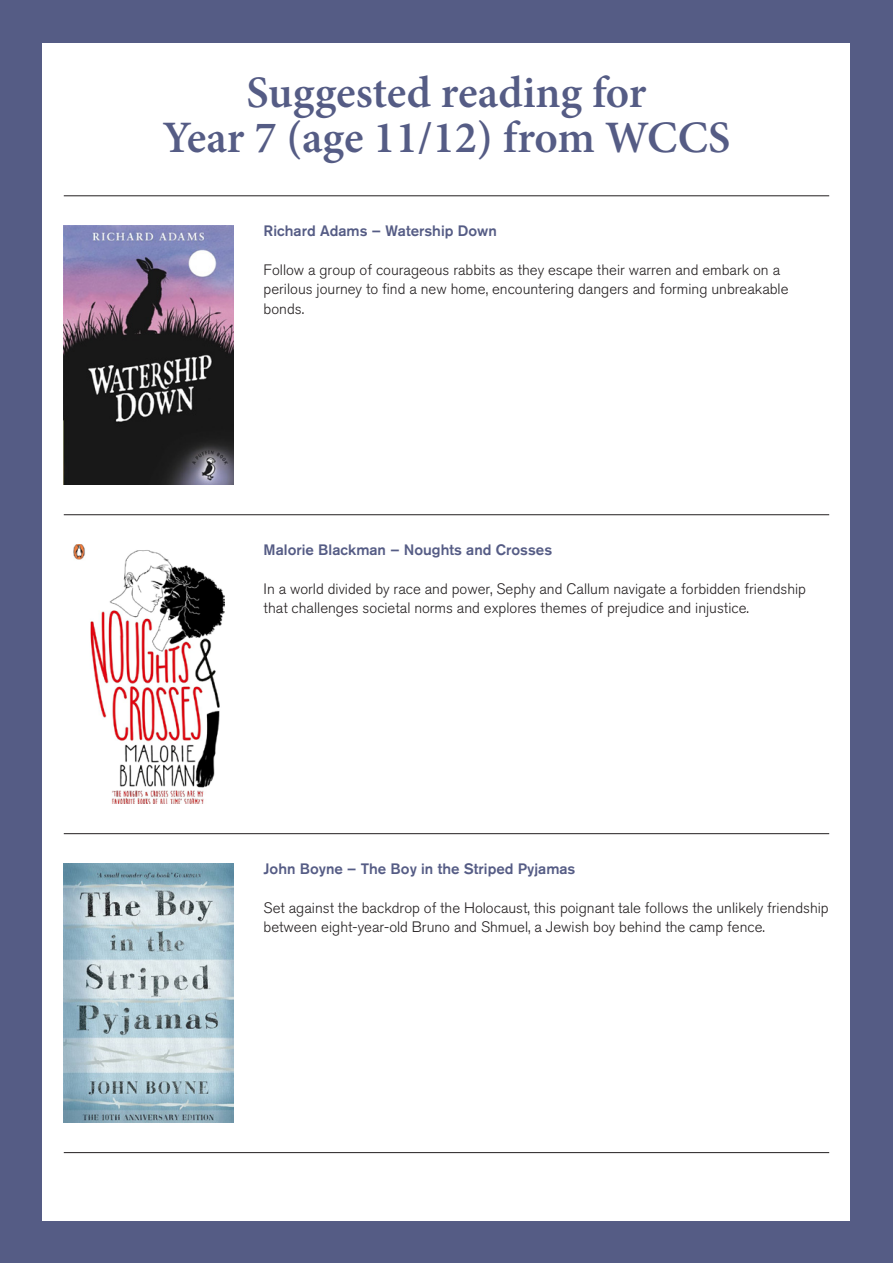
<style>
.page{position:relative;width:893px;height:1263px;background:#555c85}
.page>*{position:absolute;margin:0;border:0;box-sizing:border-box;transform-origin:0 0}
.Body_text{font:600 45px/45px "Minion Pro";letter-spacing:-.005em;color:#555c85;text-align:center}
.t1{font:300 15px/19.5px "Akzidenz Grotesk BQ";color:#231f20}
.t2{font:500 15px "Akzidenz Grotesk BQ";color:#555c85}
</style>
<div class="page">
<div style="left:43px;top:43px;width:807px;height:1177px;background:#fff"></div>
<img style="left:64px;top:225px;width:170px;height:260px">
<hr style="left:64px;top:514px;width:765px;height:1px;background:#231f20">
<hr style="left:64px;top:196px;width:765px;height:1px;background:#231f20">
<hr style="left:64px;top:833px;width:765px;height:1px;background:#231f20">
<img style="left:73px;top:544px;width:152px;height:260px">
<img style="left:64px;top:863px;width:170px;height:260px">
<hr style="left:64px;top:1152px;width:765px;height:1px;background:#231f20">
<p class="Body_text" style="left:163px;top:70px;width:569px">Suggested reading for<br>Year 7 (age 11/12) from WCCS</p>
<p class="t2" style="left:264px;top:221px;width:235px">Richard Adams – Watership Down</p>
<p class="t1" style="left:264px;top:260px;width:526px">Follow a group of courageous rabbits as they escape their warren and embark on a perilous journey to find a new home, encountering dangers and forming unbreakable bonds.</p>
<p class="t2" style="left:264px;top:540px;width:290px">Malorie Blackman – Noughts and Crosses</p>
<p class="t1" style="left:264px;top:579px;width:544px">In a world divided by race and power, Sephy and Callum navigate a forbidden friendship that challenges societal norms and explores themes of prejudice and injustice.</p>
<p class="t2" style="left:264px;top:859px;width:313px">John Boyne – The Boy in the Striped Pyjamas</p>
<p class="t1" style="left:264px;top:898px;width:567px">Set against the backdrop of the Holocaust, this poignant tale follows the unlikely friendship between eight-year-old Bruno and Shmuel, a Jewish boy behind the camp fence.</p>
</div>
